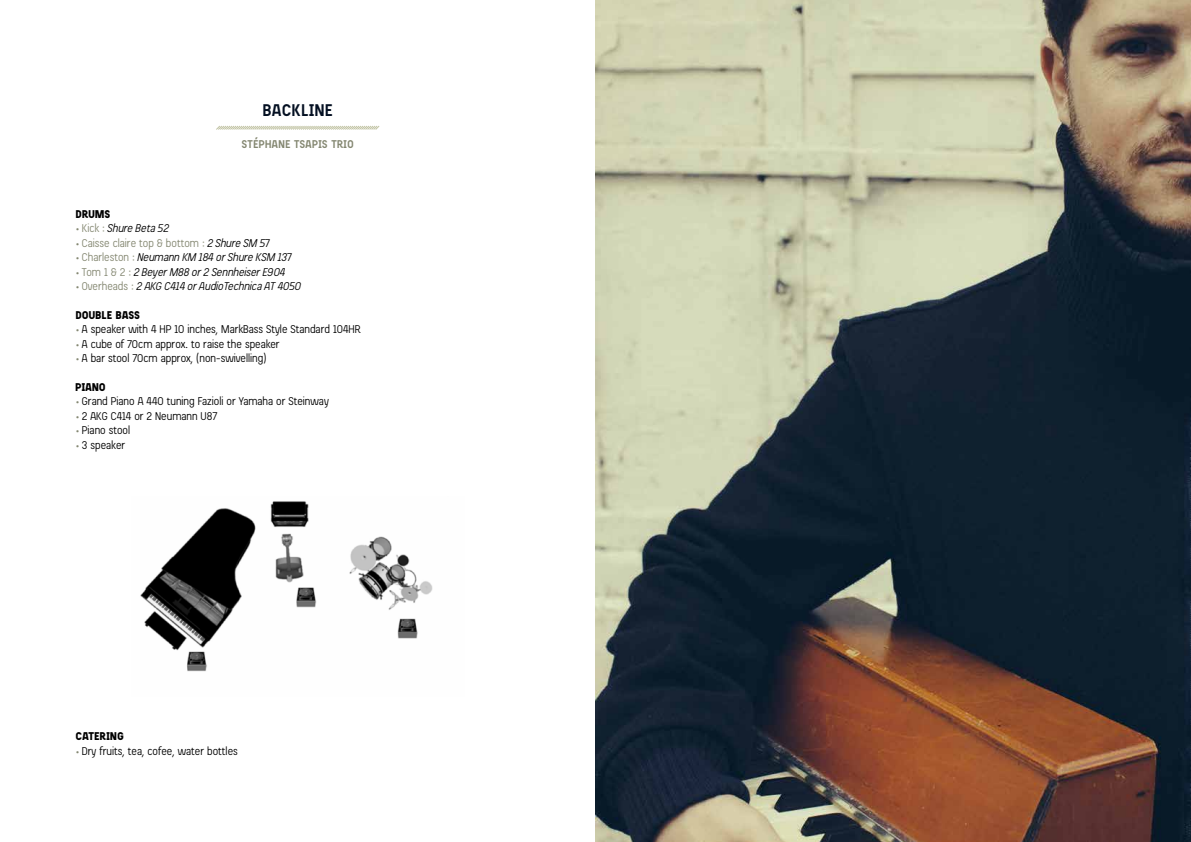
<style>
.page{position:relative;width:1191px;height:842px;background:#fff}
.page>*{position:absolute;margin:0;border:0;box-sizing:border-box;transform-origin:0 0}
.t1{font:700 18px "Beauchef";letter-spacing:.04em;color:#041022}
.t2{font:12px "Beauchef";color:#000}
.t3{font:italic 12px "Beauchef";color:#000}
.t4{font:12px "Beauchef";color:#848771}
.t5{font:900 12px "Beauchef";letter-spacing:.04em;color:#000}
.t6{font:700 12px "Beauchef";letter-spacing:.04em;color:#848771}
.s1{font-style:normal;color:#848771}
.s2{font-style:italic;color:#000}
.s3{color:#000}
.s4{font-style:normal}
.s5{color:#848771}
</style>
<div class="page">
<img style="left:140px;top:501px;width:293px;height:171px">
<img style="left:595px;top:0;width:596px;height:842px">
<svg style="left:216px;top:125px;width:164px;height:5px"></svg>
<h1 class="t1" style="left:263px;top:99px;width:71px">BACKLINE</h1>
<p class="t6" style="left:242px;top:137px;width:113px">STÉPHANE TSAPIS TRIO</p>
<p class="t5" style="left:76px;top:206px;width:36px">DRUMS</p>
<p class="t3" style="left:76px;top:222px;width:95px"><span class="s1">• Kick :</span> Shure Beta 52</p>
<p class="t4" style="left:76px;top:236px;width:196px">• Caisse claire top &amp; bottom : <span class="s2">2 Shure SM 5</span><span class="s3">7</span></p>
<p class="t3" style="left:76px;top:250px;width:218px"><span class="s1">• Charleston :</span> Neumann KM 184 or Shure KSM 13<span class="s4">7</span></p>
<p class="t3" style="left:76px;top:265px;width:211px"><span class="s1">• Tom 1 &amp; 2 :</span> 2 Beyer M88 or 2 Sennheiser E904</p>
<p class="t3" style="left:76px;top:279px;width:227px"><span class="s1">• Overheads :</span> 2 AKG C414 or AudioTechnica AT 4050</p>
<p class="t5" style="left:76px;top:307px;width:66px">DOUBLE BASS</p>
<p class="t2" style="left:76px;top:322px;width:286px"><span class="s5">•</span> A speaker with 4 HP 10 inches, MarkBass Style Standard 104HR</p>
<p class="t2" style="left:76px;top:337px;width:206px"><span class="s5">•</span> A cube of 70cm approx. to raise the speaker</p>
<p class="t2" style="left:76px;top:351px;width:192px"><span class="s5">•</span> A bar stool 70cm approx, (non-swivelling)</p>
<p class="t5" style="left:76px;top:379px;width:31px">PIANO</p>
<p class="t2" style="left:76px;top:394px;width:255px"><span class="s5">•</span> Grand Piano A 440 tuning Fazioli or Yamaha or Steinway</p>
<p class="t2" style="left:76px;top:409px;width:143px"><span class="s5">•</span> 2 AKG C414 or 2 Neumann U87</p>
<p class="t2" style="left:76px;top:423px;width:56px"><span class="s5">•</span> Piano stool</p>
<p class="t2" style="left:76px;top:437px;width:51px"><span class="s5">•</span> 3 speaker</p>
<p class="t5" style="left:76px;top:729px;width:49px">CATERING</p>
<p class="t2" style="left:76px;top:744px;width:164px"><span class="s5">•</span> Dry fruits, tea, cofee, water bottles</p>
</div>
